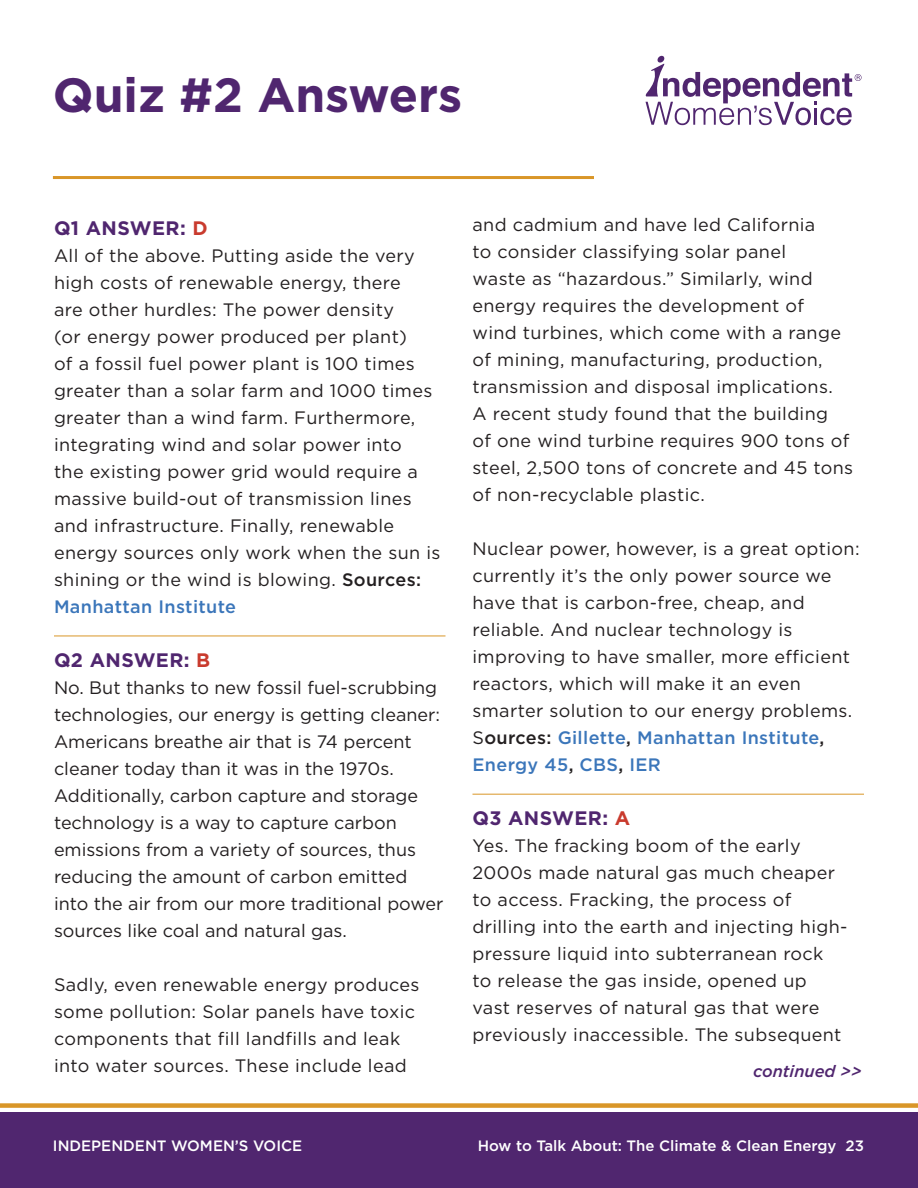
<style>
.page{position:relative;width:918px;height:1188px;background:#fff}
.page>*{position:absolute;margin:0;border:0;box-sizing:border-box;transform-origin:0 0}
.t1{font:700 48px "Gotham";color:#50266f}
.t2{font:700 19.5px "Gotham";letter-spacing:.02em;color:#50266f}
.t3{font:18px/27px "Gotham";letter-spacing:.02em;color:#231f20}
.t4{font:18px/27px "Gotham";color:#231f20}
.t5{font:500 18px/27px "Gotham";letter-spacing:.02em;color:#3b76ba}
.Regular_Copy{font:italic 500 16.5px "Gotham";color:#50266f}
.t6{font:500 15px "Gotham";color:#fff}
.s1{color:#c93b2e}
.s2{font-weight:500}
.s3{font-weight:500;color:#3b76ba}
.s4{font-weight:400;color:#231f20}
.s5{color:#231f20}
</style>
<div class="page">
<div style="left:0;top:1113px;width:918px;height:75px;background:#50266f"></div>
<div style="left:0;top:1103px;width:918px;height:5px;background:#d99628"></div>
<svg style="left:646px;top:56px;width:216px;height:69px"></svg>
<hr style="left:54px;top:636px;width:392px;height:1px;background:#d99628">
<hr style="left:472px;top:794px;width:392px;height:1px;background:#d99628">
<hr style="left:53px;top:176px;width:541px;height:3px;background:#d99628">
<p class="t1" style="left:53px;top:67px;width:411px">Quiz #2 Answers</p>
<p class="t2" style="left:54px;top:217px;width:155px">Q1 ANSWER: <span class="s1">D</span></p>
<p class="t3" style="left:54px;top:242px;width:388px">All of the above. Putting aside the very high costs of renewable energy, there<br>are other hurdles: The power density<br>(or energy power produced per plant)<br>of a fossil fuel power plant is 100 times greater than a solar farm and 1000 times greater than a wind farm. Furthermore, integrating wind and solar power into<br>the existing power grid would require a massive build-out of transmission lines and infrastructure. Finally, renewable energy sources only work when the sun is shining or the wind is blowing. <span class="s2">Sources:<br></span><span class="s3">Manhattan Institute</span></p>
<p class="t2" style="left:54px;top:649px;width:158px">Q2 ANSWER: <span class="s1">B</span></p>
<p class="t4" style="left:54px;top:674px;width:391px">No. But thanks to new fossil fuel-scrubbing technologies, our energy is getting cleaner:<br>Americans breathe air that is 74 percent cleaner today than it was in the 1970s.<br>Additionally, carbon capture and storage technology is a way to capture carbon emissions from a variety of sources, thus reducing the amount of carbon emitted into the air from our more traditional power sources like coal and natural gas.</p>
<p class="t3" style="left:54px;top:971px;width:367px">Sadly, even renewable energy produces some pollution: Solar panels have toxic components that fill landfills and leak into water sources. These include lead</p>
<p class="t3" style="left:472px;top:211px;width:382px">and cadmium and have led California<br>to consider classifying solar panel<br>waste as “hazardous.” Similarly, wind energy requires the development of<br>wind turbines, which come with a range of mining, manufacturing, production, transmission and disposal implications.<br>A recent study found that the building<br>of one wind turbine requires 900 tons of steel, 2,500 tons of concrete and 45 tons of non-recyclable plastic.</p>
<p class="t3" style="left:472px;top:535px;width:389px">Nuclear power, however, is a great option: currently it’s the only power source we have that is carbon-free, cheap, and reliable. And nuclear technology is improving to have smaller, more efficient reactors, which will make it an even smarter solution to our energy problems.</p>
<p class="t5" style="left:472px;top:724px;width:353px"><span class="s4">S</span><span class="s5">ources:</span> Gillette<span class="s5">,</span> Manhattan Institute<span class="s5">,<br></span>Energy 45<span class="s5">,</span> CBS<span class="s5">,</span> IER</p>
<p class="t2" style="left:472px;top:807px;width:159px">Q3 ANSWER: <span class="s1">A</span></p>
<p class="t3" style="left:472px;top:832px;width:377px">Yes. The fracking boom of the early 2000s made natural gas much cheaper to access. Fracking, the process of drilling into the earth and injecting high&shy;pressure liquid into subterranean rock<br>to release the gas inside, opened up vast reserves of natural gas that were previously inaccessible. The subsequent</p>
<p class="Regular_Copy" style="left:753px;top:1061px;width:110px">continued &gt;&gt;</p>
<p class="t6" style="left:53px;top:1136px;width:251px">INDEPENDENT WOMEN’S VOICE</p>
<p class="t6" style="left:478px;top:1136px;width:388px">How to Talk About: The Climate &amp; Clean Energy 23</p>
</div>
